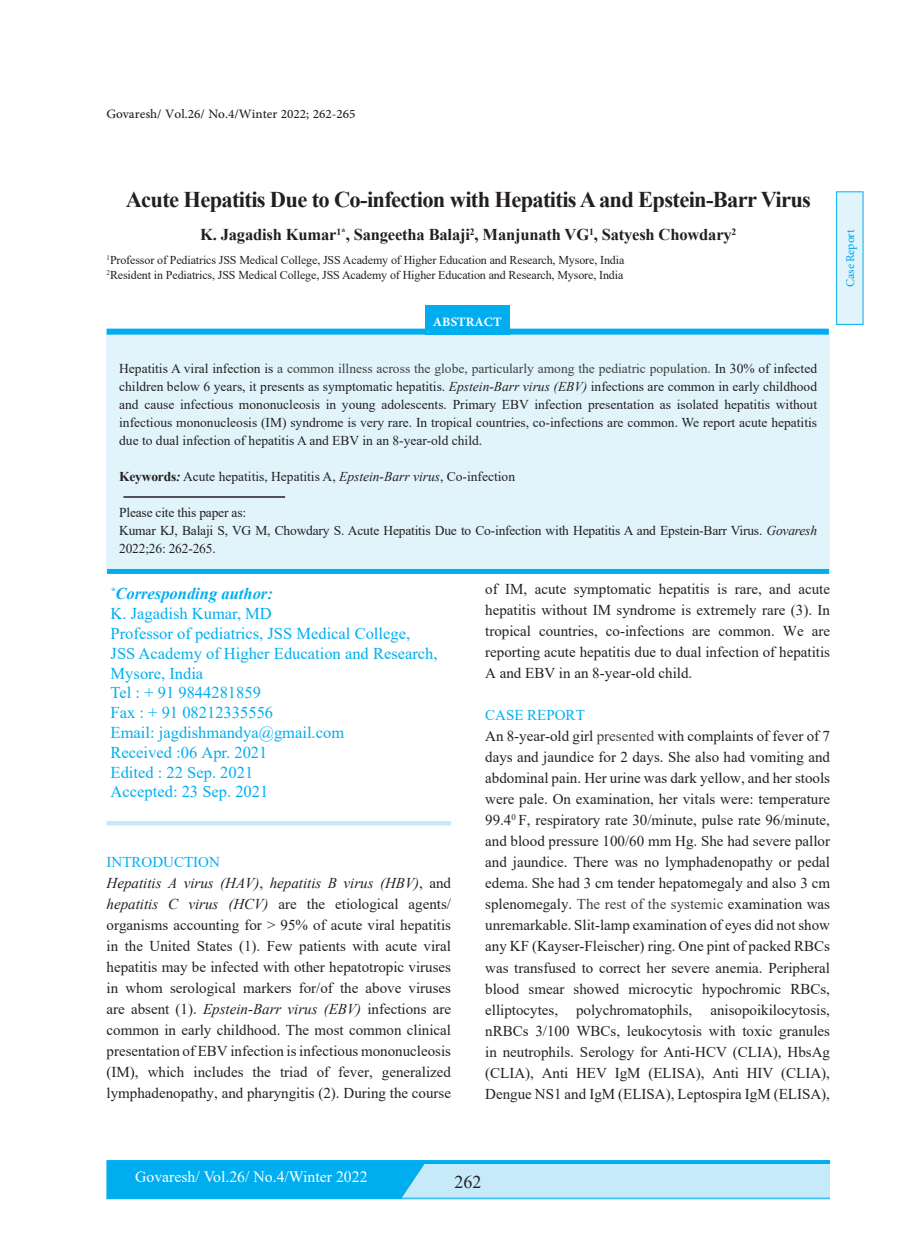
<style>
.page{position:relative;width:915px;height:1255px;background:#fff}
.page>*{position:absolute;margin:0;border:0;box-sizing:border-box;transform-origin:0 0}
.Main{font:700 22.5px "Times New Roman";letter-spacing:-.03em;color:#231f20}
.t1{font:18px "Adobe Arabic";color:#231f20}
.t2{font:700 18px "Adobe Arabic";color:#fff}
.t3{font:18px "Times New Roman";color:#231f20}
.t4{font:16.5px/19.8px "Times New Roman";color:#00aeef}
.t5{font:700 16.5px "Times New Roman";letter-spacing:-.01em;color:#231f20}
.t6{font:italic 700 16.5px "Times New Roman";color:#00aeef}
.t7{font:15.75px "Times New Roman";color:#fff}
.t8{font:15px/21px "Times New Roman";color:#231f20;text-align:justify}
.t9{font:15px "Times New Roman";color:#00b0f0}
.Main-2{font:13.5px/18px "Times New Roman";letter-spacing:-.015em;color:#231f20;text-align:justify}
.t10{font:12px "Times New Roman";letter-spacing:-.01em;color:#231f20}
.Main-3{font:500 12px "Minion Pro";letter-spacing:-.01em;color:#00aeef}
.s1{color:#404040}
.s2{font-style:italic}
.s3{font-weight:700}
.s4{font-weight:700;font-style:italic}
</style>
<div class="page">
<div style="left:106px;top:1159px;width:723px;height:5px;background:#00aeef"></div>
<div style="left:106px;top:1164px;width:723px;height:35px;background:#c6eafa"></div>
<hr style="left:106px;top:1197px;width:723px;height:1px;background:#00aeef">
<div style="left:106px;top:1162px;width:319px;height:36px;background:#00aeef"></div>
<div style="left:107px;top:568px;width:721px;height:6px;background:#00aeef"></div>
<div style="left:106px;top:333px;width:723px;height:236px;background:#e1f4fc"></div>
<div style="left:425px;top:305px;width:84px;height:30px;background:#00aeef"></div>
<div style="left:836px;top:192px;width:26px;height:132px;background:#e1f4fc"></div>
<div style="left:836px;top:191px;width:27px;height:134px;border:1px solid #00aeef"></div>
<div style="left:107px;top:328px;width:721px;height:6px;background:#00aeef"></div>
<hr style="left:123px;top:496px;width:162px;height:1px;background:#231f20">
<hr style="left:106px;top:821px;width:345px;height:4px;background:#c6eafa">
<p class="t1" style="left:106px;top:102px;width:251px">Govaresh/ Vol.26/ No.4/Winter 2022; 262-265</p>
<p class="Main" style="left:126px;top:183px;width:686px">Acute Hepatitis Due to Co-infection with Hepatitis A and Epstein-Barr Virus</p>
<p class="t5" style="left:200px;top:223px;width:537px">K. Jagadish Kumar<sup>1*</sup>, Sangeetha Balaji<sup>2</sup>, Manjunath VG<sup>1</sup>, Satyesh Chowdary<sup>2</sup></p>
<p class="t10" style="left:106px;top:251px;width:519px"><sup>1</sup>Professor of Pediatrics JSS Medical College, JSS Academy of Higher Education and Research, Mysore, India</p>
<p class="t10" style="left:106px;top:266px;width:518px"><sup>2</sup>Resident in Pediatrics, JSS Medical College, JSS Academy of Higher Education and Research, Mysore, India</p>
<p class="t2" style="left:432px;top:309px;width:70px">ABSTRACT</p>
<p class="Main-2" style="left:119px;top:359px;width:699px">Hepatitis A viral infection is <span class="s1">a common illness across the globe, particularly among the pediatric population.</span> In 30% of infected children below 6 years, it presents as symptomatic hepatitis. <span class="s2">Epstein-Barr virus (EBV)</span> infections are common in early childhood and cause infectious mononucleosis in young adolescents. Primary EBV infection presentation as isolated hepatitis without infectious mononucleosis (IM) syndrome is very rare. In tropical countries, co-infections are common. We report acute hepatitis due to dual infection of hepatitis A and EBV in an 8-year-old child.</p>
<p class="Main-2" style="left:119px;top:467px;width:397px"><span class="s3">Keywords</span><span class="s4">:</span> Acute hepatitis, Hepatitis A, <span class="s2">Epstein-Barr virus</span>, Co-infection</p>
<p class="Main-2" style="left:119px;top:503px;width:128px">Please cite this paper as:</p>
<p class="Main-2" style="left:119px;top:521px;width:699px">Kumar KJ, Balaji S, VG M, Chowdary S. Acute Hepatitis Due to Co-infection with Hepatitis A and Epstein-Barr Virus. <span class="s2">Govaresh<br></span>2022;26: 262-265.</p>
<p class="t6" style="left:111px;top:582px;width:164px"><sup>*</sup>Corresponding author:</p>
<p class="t4" style="left:111px;top:603px;width:163px">K. Jagadish Kumar, MD</p>
<p class="t4" style="left:111px;top:623px;width:328px">Professor of pediatrics, JSS Medical College,<br>JSS Academy of Higher Education and Research,<br>Mysore, India</p>
<p class="t4" style="left:111px;top:682px;width:152px">Tel : + 91 9844281859</p>
<p class="t4" style="left:111px;top:702px;width:164px">Fax : + 91 08212335556</p>
<p class="t4" style="left:111px;top:722px;width:235px">Email: jagdishmandya@gmail.com</p>
<p class="t4" style="left:111px;top:741px;width:158px">Received :06 Apr. 2021</p>
<p class="t4" style="left:111px;top:761px;width:144px">Edited : 22 Sep. 2021</p>
<p class="t4" style="left:111px;top:781px;width:159px">Accepted: 23 Sep. 2021</p>
<p class="t9" style="left:106px;top:851px;width:115px">INTRODUCTION</p>
<p class="t8" style="left:106px;top:871px;width:346px"><span class="s2">Hepatitis A virus (HAV)</span>, <span class="s2">hepatitis B virus (HBV)</span>, and <span class="s2">hepatitis C virus (HCV)</span> are the etiological agents/ organisms accounting for &gt; 95% of acute viral hepatitis in the United States (1). Few patients with acute viral hepatitis may be infected with other hepatotropic viruses in whom serological markers for/of the above viruses are absent (1). <span class="s2">Epstein-Barr virus (EBV)</span> infections are common in early childhood. The most common clinical presentation of EBV infection is infectious mononucleosis (IM), which includes the triad of fever, generalized lymphadenopathy, and pharyngitis (2). During the course</p>
<p class="t8" style="left:485px;top:578px;width:346px">of IM, acute symptomatic hepatitis is rare, and acute hepatitis without IM syndrome is extremely rare (3). In tropical countries, co-infections are common. We are reporting acute hepatitis due to dual infection of hepatitis A and EBV in an 8-year-old child.</p>
<p class="t9" style="left:485px;top:704px;width:101px">CASE REPORT</p>
<p class="t8" style="left:485px;top:725px;width:346px">An 8-year-old girl <span class="s1">presented</span> with complaints of fever of 7 days and jaundice for 2 days. She also had vomiting and abdominal pain. Her urine was dark yellow, and her stools were pale. On examination, her vitals were: temperature 99.4<sup>0</sup> F, respiratory rate 30/minute, pulse rate 96/minute, and blood pressure 100/60 mm Hg. She had severe pallor and jaundice. There was no lymphadenopathy or pedal edema. She had 3 cm tender hepatomegaly and also 3 cm splenomegaly. <span class="s1">The rest of the systemic</span> examination was unremarkable. Slit-lamp examination of eyes did not show any KF (Kayser-Fleischer) ring. One pint of packed RBCs was transfused to correct her severe anemia. Peripheral blood smear showed microcytic hypochromic RBCs, elliptocytes, polychromatophils, anisopoikilocytosis, nRBCs 3/100 WBCs, leukocytosis with toxic granules in neutrophils. Serology for Anti-HCV (CLIA), HbsAg (CLIA), Anti HEV IgM (ELISA), Anti HIV (CLIA), Dengue NS1 and IgM (ELISA), Leptospira IgM (ELISA),</p>
<p class="Main-3" style="left:842px;top:287px;width:59px;rotate:-90deg">Case Report</p>
<p class="t7" style="left:135px;top:1165px;width:234px">Govaresh/ Vol.26/ No.4/Winter 2022</p>
<p class="t3" style="left:454px;top:1168px;width:28px">262</p>
</div>
